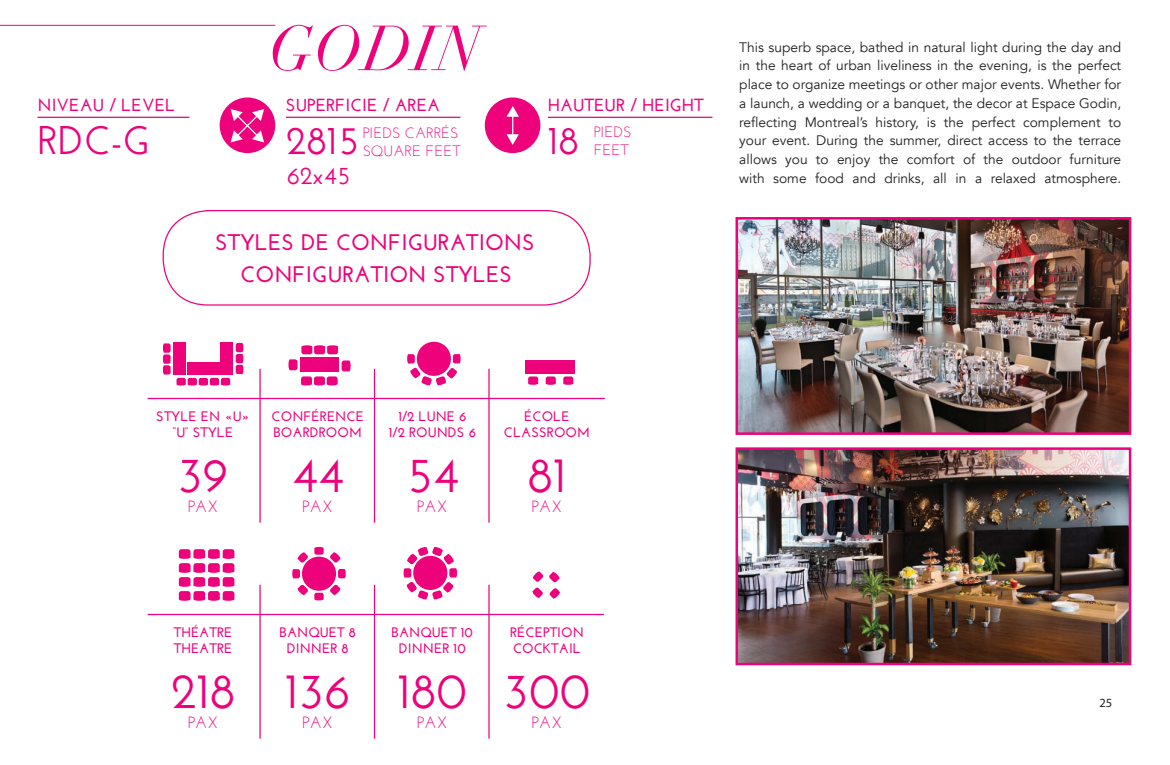
<style>
.page{position:relative;width:1170px;height:765px;background:#fff}
.page>*{position:absolute;margin:0;border:0;box-sizing:border-box;transform-origin:0 0}
.t1{font:italic 62.5px "Didot";color:#ed027c}
.t2{font:600 50px "Josefin Sans";color:#ed027c}
.t3{font:600 40px "Josefin Sans";color:#ed027c}
.t4{font:600 25px "Josefin Sans";color:#ed027c}
.t5{font:700 22.5px/32px "Josefin Sans";color:#ed027c;text-align:center}
.t6{font:700 17.5px "Josefin Sans";color:#ed027c}
.t7{font:16.25px "Josefin Sans";color:#ed027c}
.t8{font:15px/18px "Josefin Sans";color:#ed027c}
.t9{font:13.75px/18.8px "Avenir";color:#231f20;text-align:justify}
.t10{font:700 13.75px/16.5px "Josefin Sans";color:#ed027c;text-align:center}
.t11{font:12.5px "Myriad Pro";color:#231f20}
</style>
<div class="page">
<hr style="left:286px;top:117px;width:174px;height:1px;background:#ed027c">
<hr style="left:38px;top:117px;width:151px;height:1px;background:#ed027c">
<hr style="left:548px;top:117px;width:164px;height:1px;background:#ed027c">
<div style="left:220px;top:97px;width:55px;height:56px;background:#ed027c;border-radius:50%"></div>
<svg style="left:231px;top:109px;width:33px;height:33px"></svg>
<div style="left:485px;top:97px;width:55px;height:56px;background:#ed027c;border-radius:50%"></div>
<svg style="left:507px;top:106px;width:12px;height:39px"></svg>
<div style="left:163px;top:210px;width:428px;height:96px;border:1px solid #ed027c;border-radius:45px"></div>
<hr style="left:259px;top:369px;width:2px;height:154px;background:#ed027c">
<hr style="left:259px;top:585px;width:2px;height:154px;background:#ed027c">
<hr style="left:374px;top:369px;width:1px;height:154px;background:#ed027c">
<hr style="left:374px;top:585px;width:1px;height:154px;background:#ed027c">
<hr style="left:488px;top:369px;width:2px;height:154px;background:#ed027c">
<hr style="left:488px;top:585px;width:2px;height:154px;background:#ed027c">
<hr style="left:148px;top:398px;width:457px;height:1px;background:#ed027c">
<hr style="left:148px;top:614px;width:456px;height:1px;background:#ed027c">
<div style="left:220px;top:342px;width:13px;height:33px;background:#ed027c"></div>
<div style="left:173px;top:342px;width:13px;height:33px;background:#ed027c"></div>
<svg style="left:236px;top:343px;width:7px;height:31px"></svg>
<svg style="left:163px;top:343px;width:8px;height:32px"></svg>
<div style="left:187px;top:362px;width:33px;height:13px;background:#ed027c"></div>
<svg style="left:177px;top:378px;width:53px;height:8px"></svg>
<svg style="left:179px;top:549px;width:55px;height:52px"></svg>
<svg style="left:404px;top:547px;width:53px;height:52px"></svg>
<div style="left:302px;top:557px;width:34px;height:34px;background:#ed027c;border-radius:50%"></div>
<svg style="left:314px;top:593px;width:10px;height:7px"></svg>
<svg style="left:314px;top:547px;width:10px;height:8px"></svg>
<svg style="left:338px;top:569px;width:8px;height:9px"></svg>
<svg style="left:292px;top:569px;width:8px;height:9px"></svg>
<svg style="left:330px;top:585px;width:11px;height:11px"></svg>
<svg style="left:297px;top:552px;width:11px;height:11px"></svg>
<svg style="left:330px;top:552px;width:11px;height:11px"></svg>
<svg style="left:297px;top:585px;width:11px;height:10px"></svg>
<div style="left:417px;top:342px;width:34px;height:34px;background:#ed027c;border-radius:50%"></div>
<svg style="left:407px;top:354px;width:54px;height:31px"></svg>
<div style="left:525px;top:360px;width:49px;height:14px;background:#ed027c"></div>
<svg style="left:528px;top:376px;width:10px;height:9px"></svg>
<svg style="left:546px;top:376px;width:10px;height:9px"></svg>
<svg style="left:563px;top:376px;width:10px;height:9px"></svg>
<svg style="left:288px;top:345px;width:63px;height:40px"></svg>
<svg style="left:549px;top:588px;width:11px;height:11px"></svg>
<svg style="left:549px;top:572px;width:11px;height:10px"></svg>
<svg style="left:532px;top:571px;width:11px;height:27px"></svg>
<img style="left:739px;top:450px;width:389px;height:212px">
<div style="left:736px;top:447px;width:395px;height:218px;border:2px solid #ed027c"></div>
<img style="left:739px;top:220px;width:389px;height:212px">
<div style="left:736px;top:217px;width:395px;height:218px;border:2px solid #ed027c"></div>
<hr style="left:0;top:25px;width:275px;height:1px;background:#ed028c">
<p class="t6" style="left:38px;top:95px;width:140px">NIVEAU / LEVEL</p>
<h3 class="t3" style="left:38px;top:116px;width:114px">RDC-G</h3>
<h1 class="t1" style="left:269px;top:10px;width:213px">GODIN</h1>
<p class="t6" style="left:286px;top:95px;width:156px">SUPERFICIE / AREA</p>
<h3 class="t3" style="left:286px;top:116px;width:75px">2815</h3>
<p class="t8" style="left:363px;top:124px;width:100px">PIEDS CARRÉS<br>SQUARE FEET</p>
<h3 class="t4" style="left:287px;top:161px;width:65px">62x45</h3>
<p class="t6" style="left:548px;top:95px;width:158px">HAUTEUR / HEIGHT</p>
<h3 class="t3" style="left:548px;top:116px;width:33px">18</h3>
<p class="t8" style="left:594px;top:123px;width:39px">PIEDS<br>FEET</p>
<h3 class="t5" style="left:215px;top:227px;width:321px">STYLES DE CONFIGURATIONS<br>CONFIGURATION STYLES</h3>
<p class="t9" style="left:739px;top:38px;width:384px">This superb space, bathed in natural light during the day and in the heart of urban liveliness in the evening, is the perfect place to organize meetings or other major events. Whether for a launch, a wedding or a banquet, the decor at Espace Godin, reflecting Montreal’s history, is the perfect complement to your event. During the summer, direct access to the terrace allows you to enjoy the comfort of the outdoor furniture with some food and drinks, all in a relaxed atmosphere.</p>
<p class="t10" style="left:156px;top:408px;width:95px">STYLE EN «U» “U” STYLE</p>
<h2 class="t2" style="left:177px;top:445px;width:53px">39</h2>
<p class="t7" style="left:188px;top:496px;width:32px">PAX</p>
<p class="t10" style="left:272px;top:408px;width:94px;text-align:left">CONFÉRENCE<br>BOARDROOM</p>
<h2 class="t2" style="left:292px;top:445px;width:54px">44</h2>
<p class="t7" style="left:302px;top:496px;width:32px">PAX</p>
<p class="t10" style="left:389px;top:408px;width:89px">1/2 LUNE 6<br>1/2 ROUNDS 6</p>
<h2 class="t2" style="left:406px;top:445px;width:55px">54</h2>
<p class="t7" style="left:417px;top:496px;width:32px">PAX</p>
<p class="t10" style="left:504px;top:408px;width:88px">ÉCOLE<br>CLASSROOM</p>
<h2 class="t2" style="left:528px;top:445px;width:40px">81</h2>
<p class="t7" style="left:532px;top:496px;width:32px">PAX</p>
<p class="t10" style="left:174px;top:624px;width:60px;text-align:left">THÉATRE<br>THEATRE</p>
<h2 class="t2" style="left:171px;top:661px;width:66px">218</h2>
<p class="t7" style="left:188px;top:712px;width:32px">PAX</p>
<p class="t10" style="left:280px;top:624px;width:78px">BANQUET 8<br>DINNER 8</p>
<h2 class="t2" style="left:285px;top:661px;width:67px">136</h2>
<p class="t7" style="left:302px;top:712px;width:32px">PAX</p>
<p class="t10" style="left:392px;top:624px;width:83px">BANQUET 10<br>DINNER 10</p>
<h2 class="t2" style="left:398px;top:661px;width:71px">180</h2>
<p class="t7" style="left:417px;top:712px;width:32px">PAX</p>
<p class="t10" style="left:510px;top:624px;width:75px;text-align:left">RÉCEPTION<br>COCKTAIL</p>
<h2 class="t2" style="left:503px;top:661px;width:89px">300</h2>
<p class="t7" style="left:532px;top:712px;width:32px">PAX</p>
<p class="t11" style="left:1099px;top:695px;width:14px">25</p>
</div>
